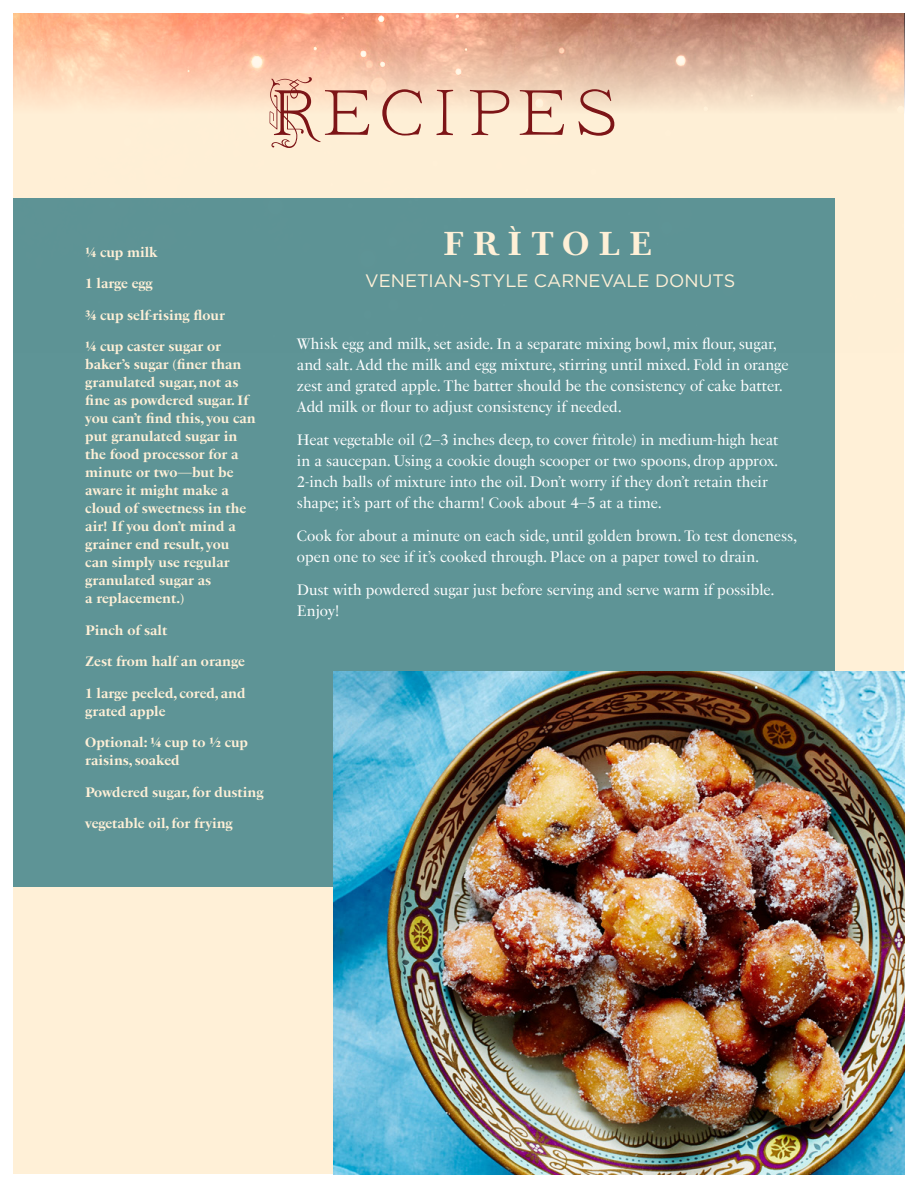
<style>
.page{position:relative;width:918px;height:1188px;background:#fff}
.page>*{position:absolute;margin:0;border:0;box-sizing:border-box;transform-origin:0 0}
.t1{font:69px "Ivory Headline";color:#7d1517}
.t2{font:700 33px "PS Fournier Std";letter-spacing:.26em;color:#fff0d7}
.t3{font:18px "Gotham";color:#fff0d7}
.t4{font:15px/21px "PS Fournier Std";color:#fff}
.t5{font:700 13.5px/18px "PS Fournier Std";color:#fff0d7}
</style>
<div class="page">
<div style="left:14px;top:14px;width:890px;height:1160px;background:#fff0d7"></div>
<div style="left:14px;top:198px;width:821px;height:688px;background:#5e9496"></div>
<img style="left:14px;top:14px;width:890px;height:94px">
<img style="left:334px;top:672px;width:570px;height:502px">
<h1 class="t1" style="left:266px;top:75px;width:356px">Recipes</h1>
<p class="t5" style="left:85px;top:243px;width:74px">¼ cup milk</p>
<p class="t5" style="left:85px;top:275px;width:69px">1 large egg</p>
<p class="t5" style="left:85px;top:306px;width:141px">¾ cup self-rising flour</p>
<p class="t5" style="left:85px;top:338px;width:172px">¼ cup caster sugar or baker’s sugar (finer than granulated sugar, not as fine as powdered sugar. If you can’t find this, you can put granulated sugar in the food processor for a minute or two—but be aware it might make a cloud of sweetness in the air! If you don’t mind a grainer end result, you<br>can simply use regular granulated sugar as<br>a replacement.)</p>
<p class="t5" style="left:85px;top:621px;width:84px">Pinch of salt</p>
<p class="t5" style="left:85px;top:653px;width:161px">Zest from half an orange</p>
<p class="t5" style="left:85px;top:684px;width:162px">1 large peeled, cored, and grated apple</p>
<p class="t5" style="left:85px;top:734px;width:164px">Optional: ¼ cup to ½ cup raisins, soaked</p>
<p class="t5" style="left:85px;top:783px;width:180px">Powdered sugar, for dusting</p>
<p class="t5" style="left:85px;top:815px;width:149px">vegetable oil, for frying</p>
<h2 class="t2" style="left:443px;top:224px;width:211px">FRÌTOLE</h2>
<p class="t3" style="left:365px;top:269px;width:371px">VENETIAN-STYLE CARNEVALE DONUTS</p>
<p class="t4" style="left:297px;top:333px;width:493px">Whisk egg and milk, set aside. In a separate mixing bowl, mix flour, sugar, and salt. Add the milk and egg mixture, stirring until mixed. Fold in orange zest and grated apple. The batter should be the consistency of cake batter.<br>Add milk or flour to adjust consistency if needed.</p>
<p class="t4" style="left:297px;top:429px;width:483px">Heat vegetable oil (2–3 inches deep, to cover frìtole) in medium-high heat in a saucepan. Using a cookie dough scooper or two spoons, drop approx.<br>2-inch balls of mixture into the oil. Don’t worry if they don’t retain their shape; it’s part of the charm! Cook about 4–5 at a time.</p>
<p class="t4" style="left:297px;top:525px;width:502px">Cook for about a minute on each side, until golden brown. To test doneness, open one to see if it’s cooked through. Place on a paper towel to drain.</p>
<p class="t4" style="left:297px;top:579px;width:479px">Dust with powdered sugar just before serving and serve warm if possible.<br>Enjoy!</p>
</div>
